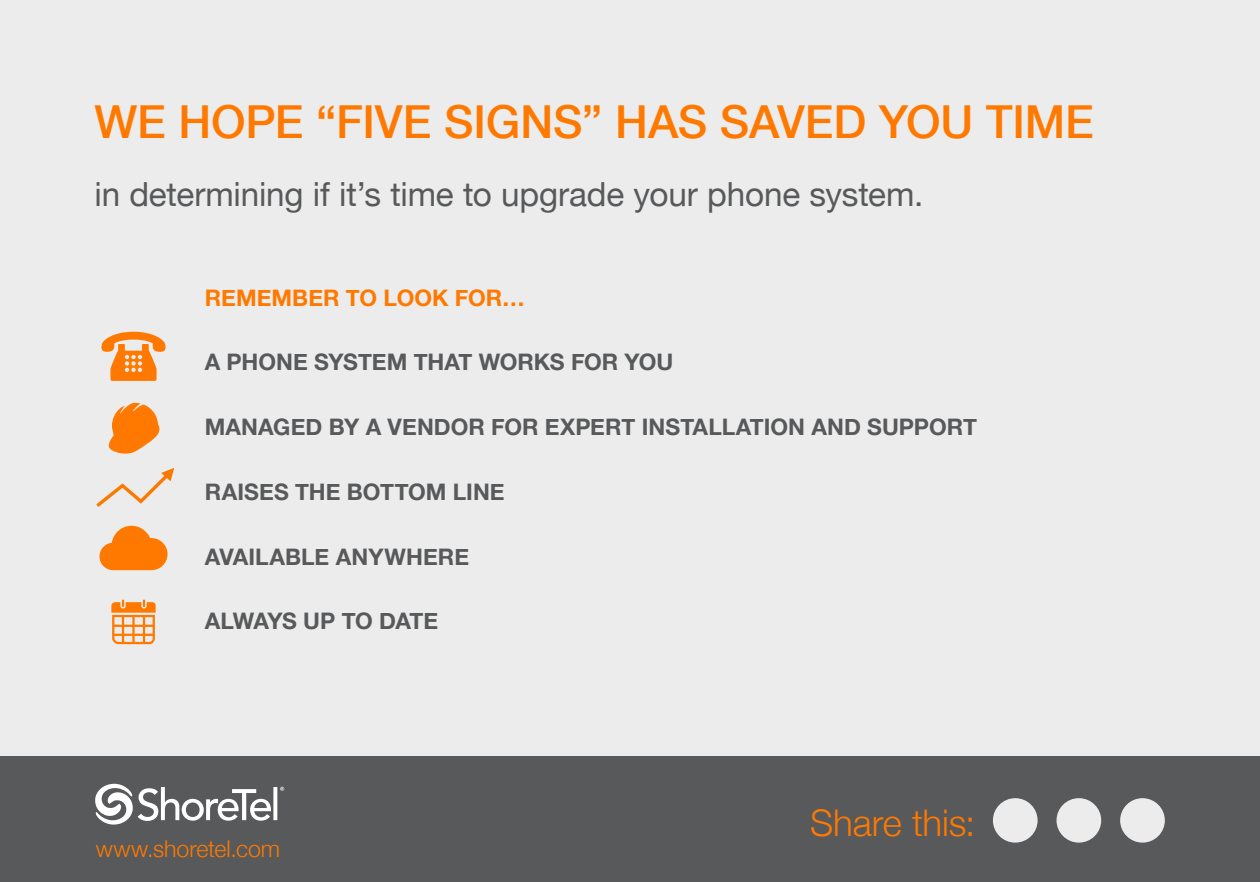
<style>
.page{position:relative;width:1260px;height:882px;background:#ececec}
.page>*{position:absolute;margin:0;border:0;box-sizing:border-box;transform-origin:0 0}
.t1{font:500 45.5px "Helvetica Neue";letter-spacing:-.005em;color:#ff7900}
.t2{font:300 36.75px "Helvetica Neue";letter-spacing:-.005em;color:#ff7900}
.t3{font:33.25px "Helvetica Neue";letter-spacing:-.005em;color:#58595b}
.t4{font:300 23.1px "Helvetica Neue";color:#ff7900}
.t5{font:700 22.75px "Helvetica Neue";color:#58595b}
.t6{font:700 22.75px "Helvetica Neue";color:#ff7900}
.t7{font:700 22.75px "Helvetica Neue";letter-spacing:-.02em;color:#58595b}
</style>
<div class="page">
<div style="left:0;top:756px;width:1260px;height:126px;background:#58595b"></div>
<svg style="left:95px;top:784px;width:189px;height:41px"></svg>
<div style="left:1057px;top:798px;width:44px;height:45px;background:#ececec;border-radius:50%"></div>
<div style="left:993px;top:798px;width:45px;height:45px;background:#ececec;border-radius:50%"></div>
<div style="left:1120px;top:798px;width:45px;height:45px;background:#ececec;border-radius:50%"></div>
<svg style="left:101px;top:332px;width:65px;height:49px"></svg>
<svg style="left:99px;top:526px;width:69px;height:44px"></svg>
<svg style="left:111px;top:600px;width:45px;height:44px"></svg>
<svg style="left:108px;top:403px;width:52px;height:50px"></svg>
<svg style="left:96px;top:468px;width:78px;height:39px"></svg>
<h1 class="t1" style="left:94px;top:94px;width:1001px">WE HOPE “FIVE SIGNS” HAS SAVED YOU TIME</h1>
<h3 class="t3" style="left:94px;top:174px;width:830px">in determining if it’s time to upgrade your phone system.</h3>
<p class="t6" style="left:205px;top:283px;width:322px">REMEMBER TO LOOK FOR…</p>
<p class="t5" style="left:205px;top:348px;width:470px">A PHONE SYSTEM THAT WORKS FOR YOU</p>
<p class="t5" style="left:205px;top:413px;width:774px">MANAGED BY A VENDOR FOR EXPERT INSTALLATION AND SUPPORT</p>
<p class="t5" style="left:205px;top:478px;width:301px">RAISES THE BOTTOM LINE</p>
<p class="t5" style="left:205px;top:542px;width:266px">AVAILABLE ANYWHERE</p>
<p class="t7" style="left:205px;top:607px;width:235px">ALWAYS UP TO DATE</p>
<p class="t4" style="left:96px;top:834px;width:186px">www.shoretel.com</p>
<h2 class="t2" style="left:810px;top:801px;width:167px">Share this:</h2>
</div>
